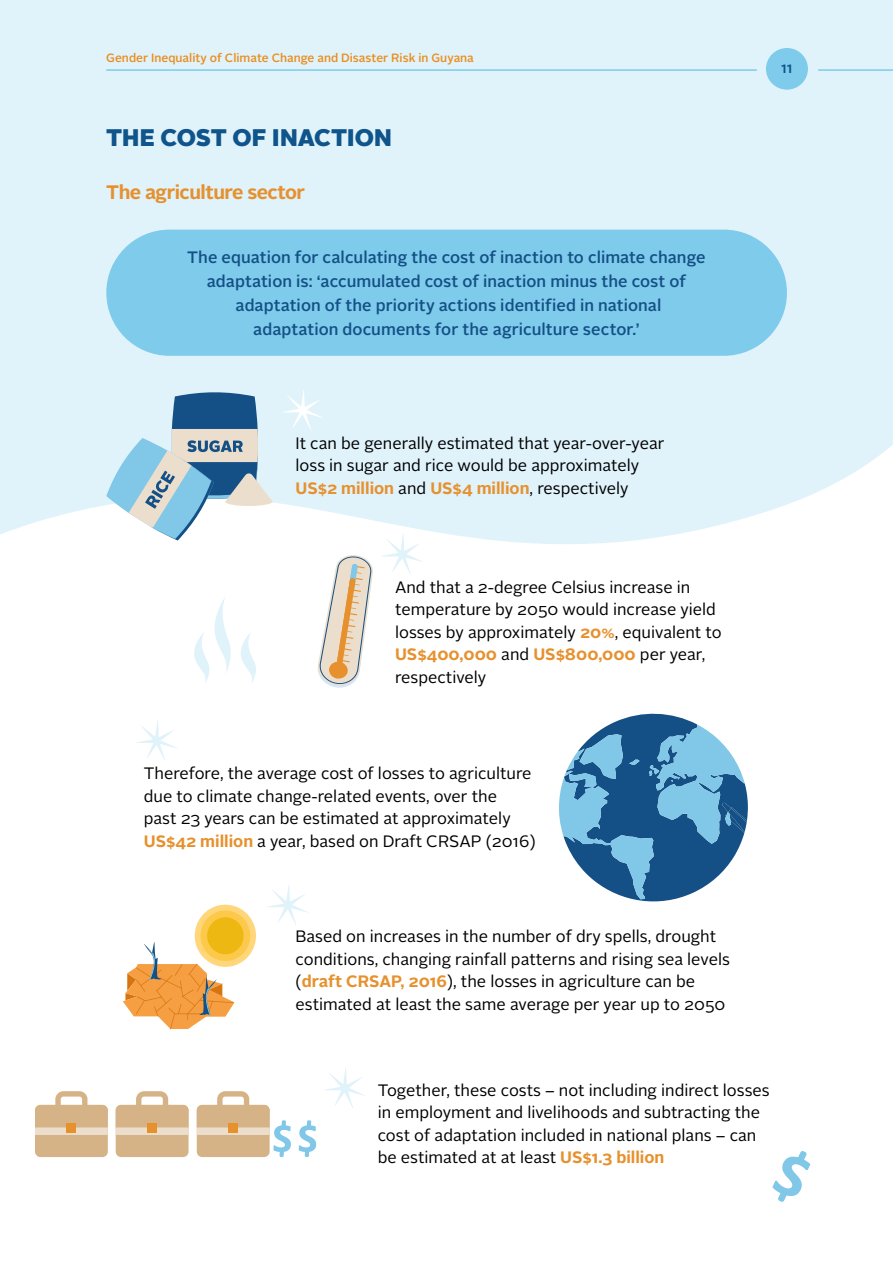
<style>
.page{position:relative;width:893px;height:1263px;background:#fff}
.page>*{position:absolute;margin:0;border:0;box-sizing:border-box;transform-origin:0 0}
.t1{font:900 24px "Alright Sans";color:#0f548a}
.t2{font:700 19.5px "Alright Sans";letter-spacing:-.025em;color:#e6912e}
.t3{font:16.5px/22.5px "Alright Sans";color:#000}
.t4{font:500 16.5px/24px "Alright Sans";letter-spacing:.005em;color:#144f85;text-align:center}
.t5{font:500 15px "Alright Sans";color:#0f548a}
.t6{font:500 12px "Alright Sans";color:#ea8d1c}
.s1{font-weight:700;color:#e6912e}
</style>
<div class="page">
<div style="left:0;top:0;width:893px;height:544px;background:#e0f2fa"></div>
<div style="left:766px;top:48px;width:42px;height:42px;background:#7ecbeb;border-radius:50%"></div>
<hr style="left:106px;top:69px;width:651px;height:2px;background:#7ecbeb">
<hr style="left:818px;top:69px;width:75px;height:2px;background:#7ecbeb">
<div style="left:106px;top:230px;width:681px;height:126px;background:#7ecbeb;border-radius:63px"></div>
<svg style="left:106px;top:391px;width:166px;height:149px"></svg>
<svg style="left:282px;top:389px;width:41px;height:41px"></svg>
<svg style="left:136px;top:720px;width:40px;height:41px"></svg>
<svg style="left:381px;top:533px;width:42px;height:41px"></svg>
<svg style="left:268px;top:885px;width:40px;height:40px"></svg>
<svg style="left:325px;top:1068px;width:40px;height:40px"></svg>
<svg style="left:318px;top:555px;width:55px;height:133px"></svg>
<svg style="left:559px;top:713px;width:189px;height:189px"></svg>
<svg style="left:123px;top:904px;width:133px;height:125px"></svg>
<div style="left:116px;top:1105px;width:73px;height:52px;background:#d6b387;border-radius:5px"></div>
<svg style="left:116px;top:1091px;width:73px;height:44px"></svg>
<div style="left:147px;top:1123px;width:10px;height:10px;background:#e6912e"></div>
<div style="left:35px;top:1105px;width:73px;height:52px;background:#d6b387;border-radius:5px"></div>
<svg style="left:35px;top:1091px;width:73px;height:44px"></svg>
<div style="left:67px;top:1123px;width:9px;height:10px;background:#e6912e"></div>
<svg style="left:197px;top:1091px;width:94px;height:66px"></svg>
<svg style="left:299px;top:1120px;width:17px;height:37px"></svg>
<svg style="left:772px;top:1151px;width:38px;height:51px"></svg>
<svg style="left:194px;top:598px;width:62px;height:85px"></svg>
<p class="t6" style="left:106px;top:50px;width:369px">Gender Inequality of Climate Change and Disaster Risk in Guyana</p>
<h1 class="t1" style="left:106px;top:120px;width:287px">THE COST OF INACTION</h1>
<p class="t2" style="left:106px;top:178px;width:200px">The agriculture sector</p>
<p class="t4" style="left:187px;top:245px;width:520px">The equation for calculating the cost of inaction to climate change adaptation is: ‘accumulated cost of inaction minus the cost of adaptation of the priority actions identified in national<br>adaptation documents for the agriculture sector.’</p>
<p class="t5" style="left:781px;top:57px;width:13px">11</p>
<p class="t3" style="left:296px;top:432px;width:370px">It can be generally estimated that year-over-year loss in sugar and rice would be approximately<br><span class="s1">US$2 million</span> and <span class="s1">US$4 million</span>, respectively</p>
<p class="t3" style="left:395px;top:576px;width:328px">And that a 2-degree Celsius increase in temperature by 2050 would increase yield losses by approximately <span class="s1">20%</span>, equivalent to <span class="s1">US$400,000</span> and <span class="s1">US$800,000</span> per year, respectively</p>
<p class="t3" style="left:144px;top:762px;width:393px">Therefore, the average cost of losses to agriculture due to climate change-related events, over the<br>past 23 years can be estimated at approximately <span class="s1">US$42 million</span> a year, based on Draft CRSAP (2016)</p>
<p class="t3" style="left:296px;top:925px;width:436px">Based on increases in the number of dry spells, drought conditions, changing rainfall patterns and rising sea levels (<span class="s1">draft CRSAP, 2016</span>), the losses in agriculture can be estimated at least the same average per year up to 2050</p>
<p class="t3" style="left:378px;top:1079px;width:393px">Together, these costs – not including indirect losses in employment and livelihoods and subtracting the cost of adaptation included in national plans – can be estimated at at least <span class="s1">US$1.3 billion</span></p>
</div>
